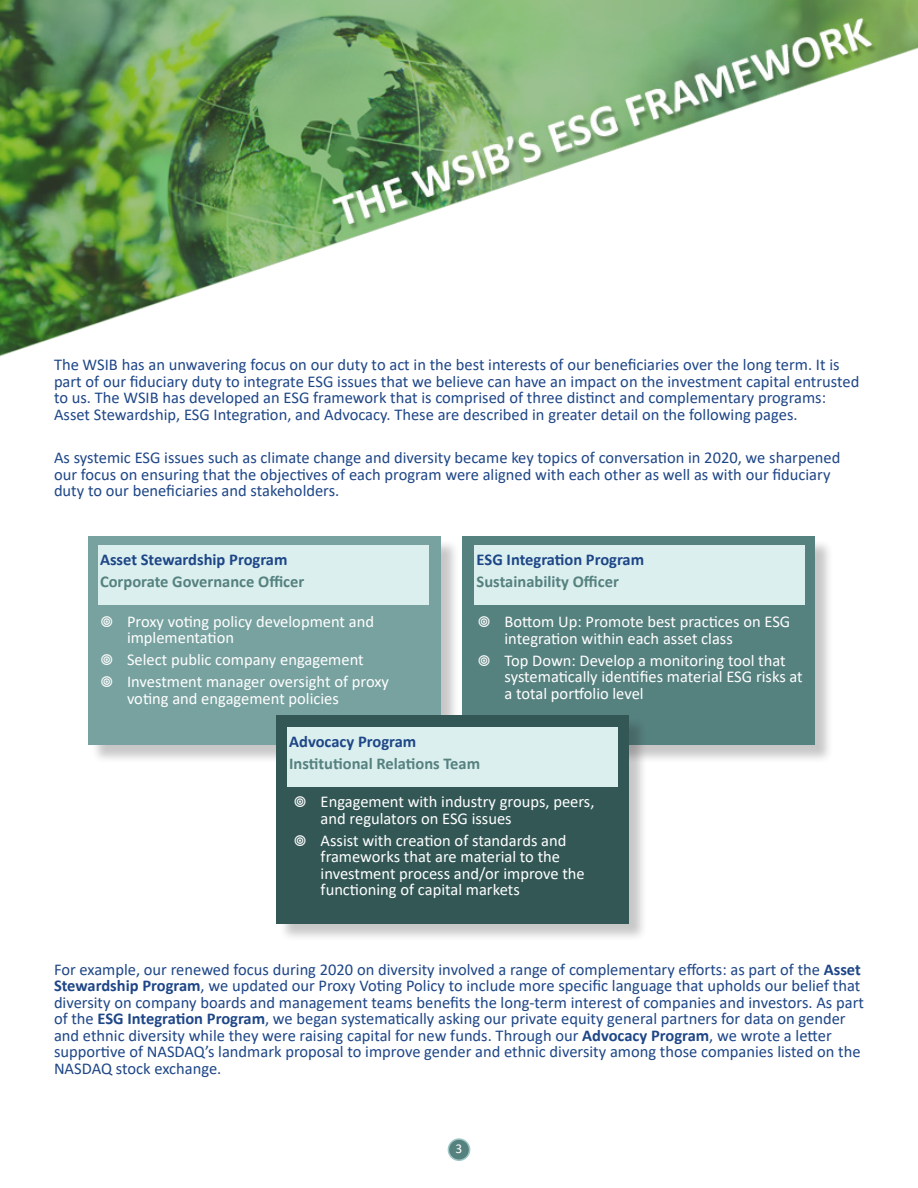
<style>
.page{position:relative;width:918px;height:1188px;background:#fff}
.page>*{position:absolute;margin:0;border:0;box-sizing:border-box;transform-origin:0 0}
.t1{font:16.5px/16.5px "Calibri";color:#1e4687}
.t2{font:16.5px/16.5px "Calibri";color:#fff}
.t3{font:700 16.5px "Calibri";color:#55817f}
.t4{font:700 16.5px "Calibri";color:#1e4687}
.t5{font:13.5px "Calibri";color:#fff}
.s1{font-weight:700}
</style>
<div class="page">
<div style="left:448px;top:1139px;width:22px;height:21px;background:#55817f;border-radius:50%"></div>
<div style="left:448px;top:1138px;width:22px;height:23px;border:2px solid #9ec6c4;border-radius:50%"></div>
<img style="left:0;top:0;width:918px;height:357px">
<div style="left:464px;top:539px;width:369px;height:225px;background:#231f20;opacity:.25"></div>
<div style="left:462px;top:537px;width:352px;height:208px;background:#55817f"></div>
<div style="left:91px;top:539px;width:369px;height:225px;background:#231f20;opacity:.25"></div>
<div style="left:89px;top:537px;width:352px;height:208px;background:#77a2a0"></div>
<div style="left:98px;top:545px;width:330px;height:60px;background:#daefee"></div>
<div style="left:474px;top:545px;width:331px;height:60px;background:#daefee"></div>
<div style="left:279px;top:717px;width:369px;height:225px;background:#231f20;opacity:.25"></div>
<div style="left:277px;top:715px;width:352px;height:208px;background:#325755"></div>
<div style="left:287px;top:727px;width:331px;height:60px;background:#daefee"></div>
<p class="t1" style="left:54px;top:356px;width:807px">The WSIB has an unwavering focus on our duty to act in the best interests of our beneficiaries over the long term. It is part of our fiduciary duty to integrate ESG issues that we believe can have an impact on the investment capital entrusted to us. The WSIB has developed an ESG framework that is comprised of three distinct and complementary programs:<br>Asset Stewardship, ESG Integration, and Advocacy. These are described in greater detail on the following pages.</p>
<p class="t1" style="left:54px;top:449px;width:788px">As systemic ESG issues such as climate change and diversity became key topics of conversation in 2020, we sharpened our focus on ensuring that the objectives of each program were aligned with each other as well as with our fiduciary duty to our beneficiaries and stakeholders.</p>
<p class="t4" style="left:100px;top:548px;width:189px">Asset Stewardship Program</p>
<p class="t3" style="left:100px;top:570px;width:206px">Corporate Governance Officer</p>
<p class="t2" style="left:127px;top:613px;width:249px">Proxy voting policy development and implementation</p>
<p class="t2" style="left:127px;top:648px;width:263px;line-height:21.9px">Select public company engagement<br>Investment manager oversight of proxy</p>
<p class="t2" style="left:127px;top:689px;width:213px">voting and engagement policies</p>
<p class="t4" style="left:477px;top:548px;width:169px">ESG Integration Program</p>
<p class="t3" style="left:477px;top:570px;width:144px">Sustainability Officer</p>
<p class="t2" style="left:505px;top:613px;width:287px">Bottom Up: Promote best practices on ESG integration within each asset class</p>
<p class="t2" style="left:505px;top:651px;width:300px">Top Down: Develop a monitoring tool that systematically identifies material ESG risks at a total portfolio level</p>
<p class="t4" style="left:289px;top:730px;width:128px">Advocacy Program</p>
<p class="t3" style="left:289px;top:752px;width:192px">Institutional Relations Team</p>
<p class="t2" style="left:321px;top:793px;width:275px">Engagement with industry groups, peers, and regulators on ESG issues</p>
<p class="t2" style="left:321px;top:832px;width:266px">Assist with creation of standards and frameworks that are material to the investment process and/or improve the functioning of capital markets</p>
<p class="t1" style="left:54px;top:960px;width:811px">For example, our renewed focus during 2020 on diversity involved a range of complementary efforts: as part of the <span class="s1">Asset Stewardship Program</span>, we updated our Proxy Voting Policy to include more specific language that upholds our belief that diversity on company boards and management teams benefits the long-term interest of companies and investors. As part of the <span class="s1">ESG Integration Program</span>, we began systematically asking our private equity general partners for data on gender and ethnic diversity while they were raising capital for new funds. Through our <span class="s1">Advocacy Program</span>, we wrote a letter supportive of NASDAQ’s landmark proposal to improve gender and ethnic diversity among those companies listed on the NASDAQ stock exchange.</p>
<p class="t5" style="left:456px;top:1139px;width:8px">3</p>
</div>
